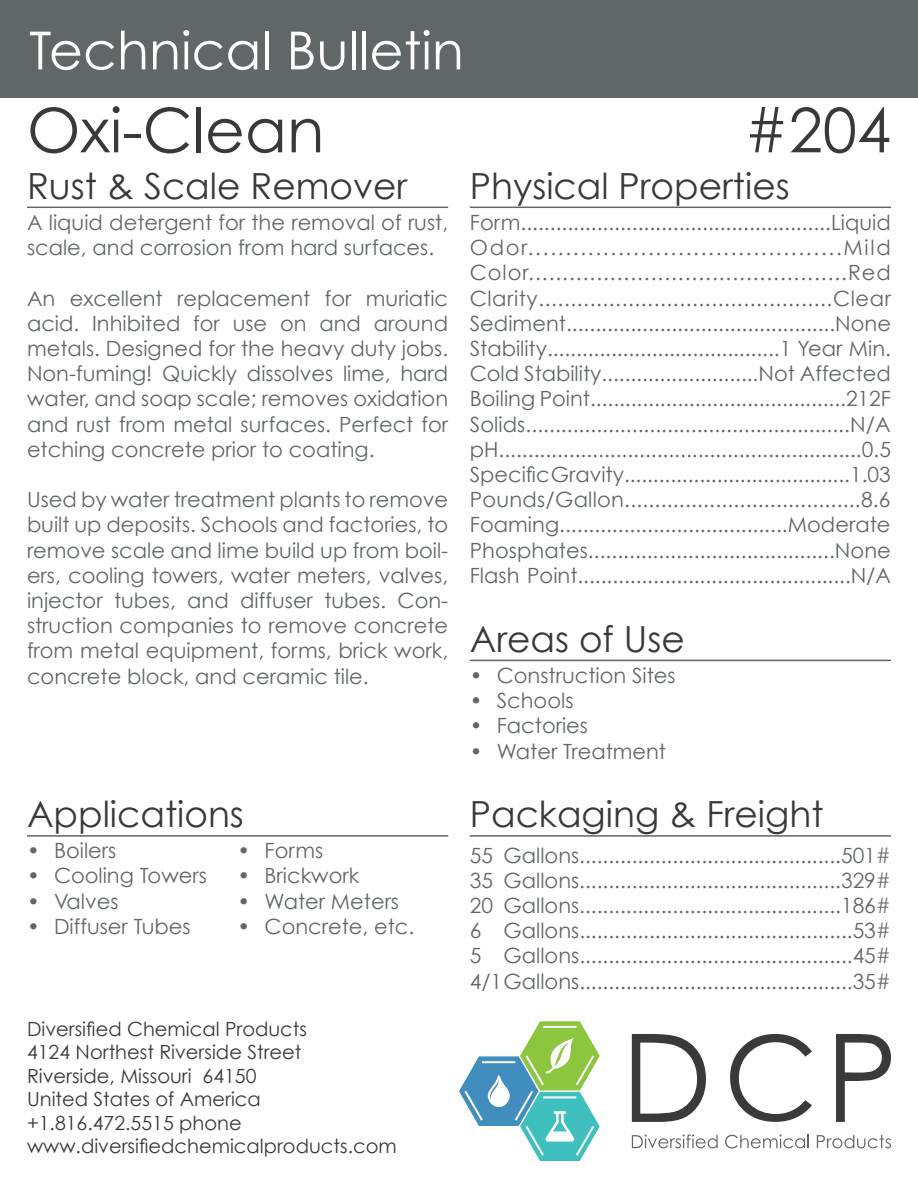
<style>
.page{position:relative;width:918px;height:1188px;background:#fff}
.page>*{position:absolute;margin:0;border:0;box-sizing:border-box;transform-origin:0 0}
.t1{font:61.5px "Century Gothic";color:#383a39}
.t2{font:52.5px "Century Gothic";color:#fff}
.t3{font:36px "Century Gothic";color:#383a39}
.t4{font:21px/25.2px "Century Gothic";color:#616666;text-align:justify}
.t5{font:21px "Century Gothic";letter-spacing:.03em;color:#616666}
.t6{font:21px "Century Gothic";letter-spacing:.045em;color:#616666}
.t7{font:21px "Century Gothic";letter-spacing:.08em;color:#616666}
.t8{font:19.5px "Century Gothic";color:#383a39}
</style>
<div class="page">
<svg style="left:836px;top:1034px;width:55px;height:88px"></svg>
<svg style="left:730px;top:1034px;width:82px;height:88px"></svg>
<svg style="left:632px;top:1034px;width:74px;height:88px"></svg>
<svg style="left:632px;top:1135px;width:86px;height:13px"></svg>
<svg style="left:725px;top:1135px;width:84px;height:13px"></svg>
<svg style="left:817px;top:1135px;width:74px;height:13px"></svg>
<svg style="left:459px;top:1021px;width:141px;height:140px"></svg>
<div style="left:0;top:0;width:918px;height:97px;background:#616666"></div>
<hr style="left:27px;top:207px;width:421px;height:1px;background:#616666">
<hr style="left:27px;top:835px;width:421px;height:2px;background:#616666">
<hr style="left:470px;top:660px;width:421px;height:1px;background:#616666">
<hr style="left:470px;top:207px;width:421px;height:1px;background:#616666">
<hr style="left:470px;top:835px;width:421px;height:2px;background:#616666">
<p class="t2" style="left:29px;top:18px;width:436px">Technical Bulletin</p>
<p class="t1" style="left:27px;top:93px;width:299px">Oxi-Clean</p>
<p class="t1" style="left:744px;top:93px;width:148px">#204</p>
<p class="t3" style="left:27px;top:164px;width:382px">Rust &amp; Scale Remover</p>
<p class="t4" style="left:27px;top:209px;width:423px">A liquid detergent for the removal of rust, scale, and corrosion from hard surfaces.</p>
<p class="t4" style="left:27px;top:285px;width:423px">An excellent replacement for muriatic acid. Inhibited for use on and around metals. Designed for the heavy duty jobs.<br>Non-fuming! Quickly dissolves lime, hard water, and soap scale; removes oxidation and rust from metal surfaces. Perfect for etching concrete prior to coating.</p>
<p class="t4" style="left:27px;top:487px;width:423px">Used by water treatment plants to remove built up deposits. Schools and factories, to remove scale and lime build up from boil&shy;ers, cooling towers, water meters, valves, injector tubes, and diffuser tubes. Con&shy;struction companies to remove concrete from metal equipment, forms, brick work, concrete block, and ceramic tile.</p>
<p class="t3" style="left:470px;top:164px;width:321px">Physical Properties</p>
<p class="t4" style="left:470px;top:209px;width:423px">Form.....................................................Liquid</p>
<p class="t7" style="left:470px;top:235px;width:422px">Odor..........................................Mild</p>
<p class="t6" style="left:470px;top:260px;width:423px">Color...............................................Red</p>
<p class="t5" style="left:470px;top:285px;width:423px">Clarity..............................................Clear</p>
<p class="t4" style="left:470px;top:310px;width:423px">Sediment..............................................None</p>
<p class="t4" style="left:470px;top:335px;width:423px">Stability........................................1 Year Min.</p>
<p class="t4" style="left:470px;top:361px;width:423px">Cold Stability...........................Not Affected</p>
<p class="t4" style="left:470px;top:386px;width:423px">Boiling Point............................................212F</p>
<p class="t4" style="left:470px;top:411px;width:422px">Solids.......................................................N/A</p>
<p class="t4" style="left:470px;top:436px;width:423px">pH..............................................................0.5</p>
<p class="t4" style="left:470px;top:461px;width:422px">SpecificGravity.......................................1.03</p>
<p class="t4" style="left:470px;top:487px;width:422px">Pounds/Gallon.......................................8.6</p>
<p class="t4" style="left:470px;top:512px;width:422px">Foaming.......................................Moderate</p>
<p class="t4" style="left:470px;top:537px;width:423px">Phosphates..........................................None</p>
<p class="t4" style="left:470px;top:562px;width:423px">Flash Point...............................................N/A</p>
<p class="t3" style="left:470px;top:617px;width:217px">Areas of Use</p>
<p class="t4" style="left:470px;top:663px;width:207px">• Construction Sites</p>
<p class="t4" style="left:470px;top:688px;width:105px">• Schools</p>
<p class="t4" style="left:470px;top:713px;width:120px">• Factories</p>
<p class="t4" style="left:470px;top:738px;width:198px">• Water Treatment</p>
<p class="t3" style="left:27px;top:792px;width:218px">Applications</p>
<p class="t4" style="left:27px;top:838px;width:91px">• Boilers</p>
<p class="t4" style="left:27px;top:863px;width:181px">• Cooling Towers</p>
<p class="t4" style="left:27px;top:888px;width:93px">• Valves</p>
<p class="t4" style="left:27px;top:913px;width:165px">• Diffuser Tubes</p>
<p class="t4" style="left:238px;top:838px;width:87px">• Forms</p>
<p class="t4" style="left:238px;top:863px;width:123px">• Brickwork</p>
<p class="t4" style="left:238px;top:888px;width:163px">• Water Meters</p>
<p class="t4" style="left:238px;top:913px;width:178px">• Concrete, etc.</p>
<p class="t8" style="left:27px;top:1017px;width:282px">Diversified Chemical Products</p>
<p class="t8" style="left:27px;top:1040px;width:276px">4124 Northest Riverside Street</p>
<p class="t8" style="left:27px;top:1064px;width:231px">Riverside, Missouri 64150</p>
<p class="t8" style="left:27px;top:1087px;width:235px">United States of America</p>
<p class="t8" style="left:27px;top:1111px;width:216px">+1.816.472.5515 phone</p>
<p class="t8" style="left:27px;top:1134px;width:371px">www.diversifiedchemicalproducts.com</p>
<p class="t3" style="left:470px;top:792px;width:355px">Packaging &amp; Freight</p>
<p class="t4" style="left:470px;top:842px;width:423px">55 Gallons.............................................501#</p>
<p class="t4" style="left:470px;top:867px;width:423px">35 Gallons.............................................329#</p>
<p class="t4" style="left:470px;top:893px;width:423px">20 Gallons.............................................186#</p>
<p class="t4" style="left:470px;top:918px;width:423px">6 Gallons...............................................53#</p>
<p class="t4" style="left:470px;top:943px;width:423px">5 Gallons...............................................45#</p>
<p class="t4" style="left:470px;top:968px;width:423px">4/1Gallons...............................................35#</p>
</div>
